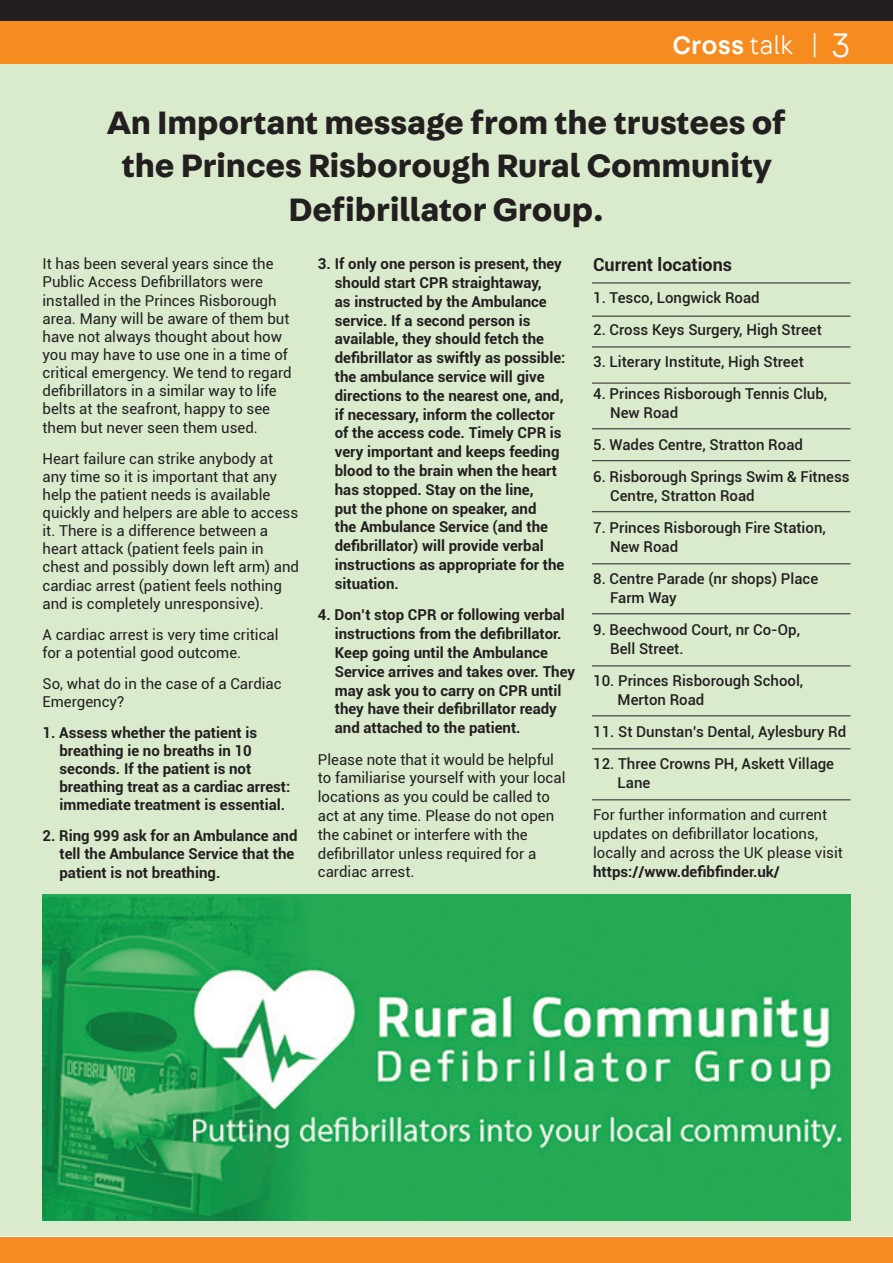
<style>
.page{position:relative;width:893px;height:1263px;background:#fff}
.page>*{position:absolute;margin:0;border:0;box-sizing:border-box;transform-origin:0 0}
.t1{font:700 34.5px/43.5px "Fabriga";color:#231f20;text-align:center}
.t2{font:500 27px "Fabriga";color:#fff}
.t3{font:700 18px "Roboto";color:#231f20}
.t4{font:15px/18.1px "Roboto";color:#231f20}
.t5{font:700 15px/18.8px "Roboto";color:#231f20}
.t6{font:500 15px/19.2px "Roboto";color:#231f20}
.s1{font-weight:300}
.s2{font-weight:300;font-size:36px}
.s3{font-weight:700}
</style>
<div class="page">
<div style="left:0;top:64px;width:893px;height:1171px;background:#daebcd"></div>
<div style="left:0;top:1237px;width:893px;height:26px;background:#f68b1f"></div>
<div style="left:0;top:0;width:893px;height:26px;background:#231f20"></div>
<div style="left:0;top:21px;width:893px;height:43px;background:#f68b1f"></div>
<img style="left:43px;top:894px;width:807px;height:326px">
<hr style="left:592px;top:283px;width:258px;height:1px;background:#231f20">
<hr style="left:592px;top:428px;width:258px;height:1px;background:#231f20">
<hr style="left:592px;top:316px;width:258px;height:1px;background:#231f20">
<hr style="left:592px;top:460px;width:258px;height:1px;background:#231f20">
<hr style="left:592px;top:347px;width:258px;height:1px;background:#231f20">
<hr style="left:592px;top:383px;width:258px;height:1px;background:#231f20">
<hr style="left:592px;top:511px;width:258px;height:1px;background:#231f20">
<hr style="left:592px;top:563px;width:258px;height:1px;background:#231f20">
<hr style="left:592px;top:613px;width:258px;height:1px;background:#231f20">
<hr style="left:592px;top:665px;width:258px;height:1px;background:#231f20">
<hr style="left:592px;top:715px;width:258px;height:1px;background:#231f20">
<hr style="left:592px;top:748px;width:258px;height:1px;background:#231f20">
<hr style="left:592px;top:799px;width:258px;height:1px;background:#231f20">
<p class="t2" style="left:673px;top:27px;width:179px">Cross <span class="s1">talk |</span> <span class="s2">3</span></p>
<p class="t1" style="left:107px;top:99px;width:680px">An Important message from the trustees of the Princes Risborough Rural Community<br>Defibrillator Group.</p>
<p class="t4" style="left:43px;top:254px;width:251px">It has been several years since the Public Access Defibrillators were installed in the Princes Risborough area. Many will be aware of them but have not always thought about how you may have to use one in a time of critical emergency. We tend to regard defibrillators in a similar way to life belts at the seafront, happy to see them but never seen them used.</p>
<p class="t4" style="left:43px;top:448px;width:258px">Heart failure can strike anybody at any time so it is important that any help the patient needs is available quickly and helpers are able to access it. There is a difference between a heart attack (patient feels pain in chest and possibly down left arm) and cardiac arrest (patient feels nothing and is completely unresponsive).</p>
<p class="t4" style="left:43px;top:625px;width:238px">A cardiac arrest is very time critical for a potential good outcome.</p>
<p class="t4" style="left:43px;top:674px;width:241px">So, what do in the case of a Cardiac<br>Emergency?</p>
<p class="t5" style="left:60px;top:723px;width:232px;line-height:18.1px;text-indent:-17px">1. Assess whether the patient is breathing ie no breaths in 10 seconds. If the patient is not breathing treat as a cardiac arrest: immediate treatment is essential.</p>
<p class="t5" style="left:60px;top:826px;width:239px;line-height:18.1px;text-indent:-17px">2. Ring 999 ask for an Ambulance and tell the Ambulance Service that the patient is not breathing.</p>
<p class="t5" style="left:335px;top:254px;width:232px;text-indent:-17px">3. If only one person is present, they should start CPR straightaway,<br>as instructed by the Ambulance service. If a second person is available, they should fetch the defibrillator as swiftly as possible: the ambulance service will give directions to the nearest one, and, if necessary, inform the collector of the access code. Timely CPR is very important and keeps feeding blood to the brain when the heart has stopped. Stay on the line,<br>put the phone on speaker, and<br>the Ambulance Service (and the defibrillator) will provide verbal instructions as appropriate for the situation.</p>
<p class="t5" style="left:335px;top:605px;width:242px;text-indent:-17px">4. Don’t stop CPR or following verbal instructions from the defibrillator.<br>Keep going until the Ambulance Service arrives and takes over. They may ask you to carry on CPR until they have their defibrillator ready and attached to the patient.</p>
<p class="t4" style="left:318px;top:749px;width:249px;line-height:18.8px">Please note that it would be helpful to familiarise yourself with your local locations as you could be called to act at any time. Please do not open the cabinet or interfere with the defibrillator unless required for a cardiac arrest.</p>
<p class="t3" style="left:593px;top:252px;width:141px">Current locations</p>
<p class="t6" style="left:593px;top:288px;width:168px">1. Tesco, Longwick Road</p>
<p class="t6" style="left:593px;top:320px;width:230px">2. Cross Keys Surgery, High Street</p>
<p class="t6" style="left:593px;top:352px;width:212px">3. Literary Institute, High Street</p>
<p class="t6" style="left:610px;top:384px;width:219px;text-indent:-17px">4. Princes Risborough Tennis Club,<br>New Road</p>
<p class="t6" style="left:593px;top:435px;width:211px">5. Wades Centre, Stratton Road</p>
<p class="t6" style="left:610px;top:466px;width:241px;text-indent:-17px">6. Risborough Springs Swim &amp; Fitness<br>Centre, Stratton Road</p>
<p class="t6" style="left:610px;top:517px;width:217px;text-indent:-17px">7. Princes Risborough Fire Station,<br>New Road</p>
<p class="t6" style="left:610px;top:569px;width:210px;text-indent:-17px">8. Centre Parade (nr shops) Place<br>Farm Way</p>
<p class="t6" style="left:610px;top:619px;width:191px;text-indent:-17px">9. Beechwood Court, nr Co-Op,<br>Bell Street.</p>
<p class="t6" style="left:618px;top:671px;width:187px;text-indent:-24px">10. Princes Risborough School,<br>Merton Road</p>
<p class="t6" style="left:593px;top:721px;width:255px">11. St Dunstan’s Dental, Aylesbury Rd</p>
<p class="t6" style="left:618px;top:753px;width:218px;text-indent:-24px">12. Three Crowns PH, Askett Village<br>Lane</p>
<p class="t4" style="left:593px;top:804px;width:251px;line-height:19.2px">For further information and current updates on defibrillator locations, locally and across the UK please visit <span class="s3">https://www.defibfinder.uk/</span></p>
</div>
